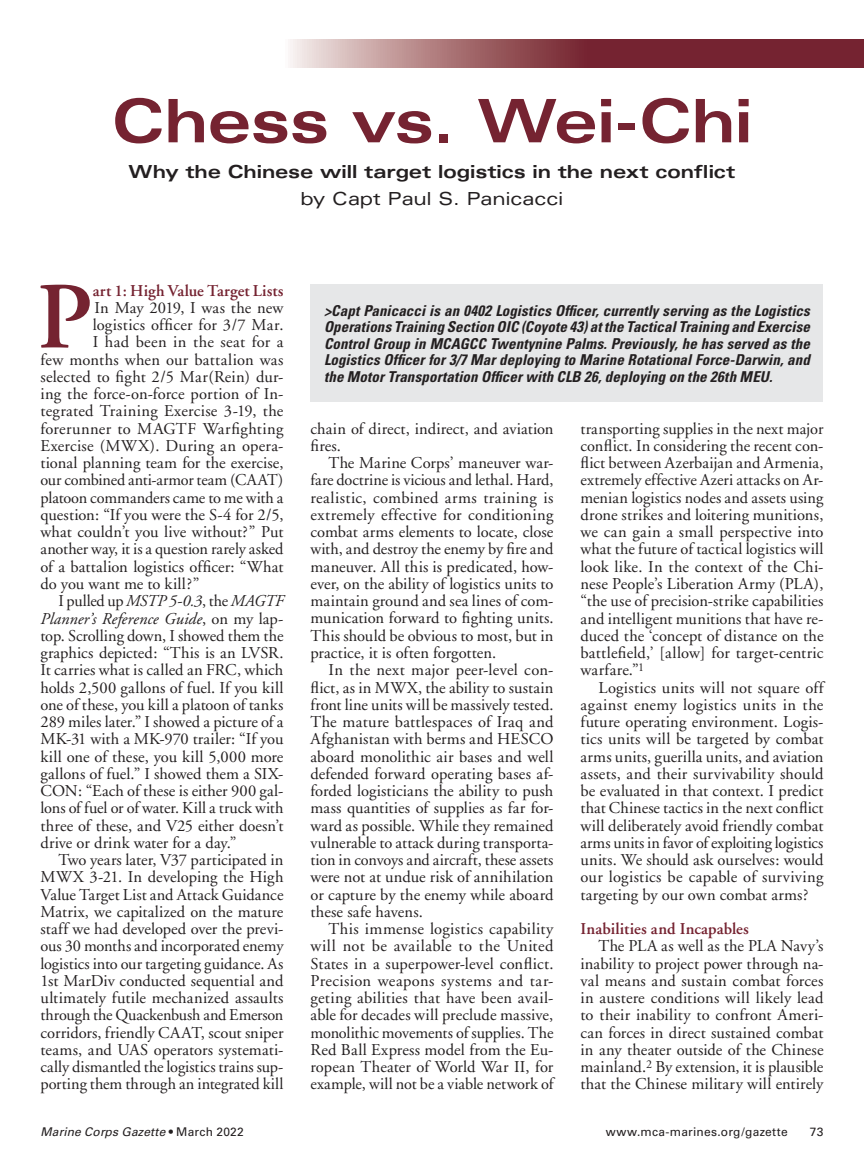
<style>
.page{position:relative;width:864px;height:1175px;background:#fff}
.page>*{position:absolute;margin:0;border:0;box-sizing:border-box;transform-origin:0 0}
.t1{font:600 94.5px "Adobe Garamond";color:#752331}
.t2{font:700 expanded 60px "Univers";letter-spacing:-.015em;color:#752331}
.t3{font:700 expanded 18px "Univers";letter-spacing:-.005em;color:#231f20}
.t4{font:expanded 18px "Univers";letter-spacing:-.01em;color:#231f20}
.t5{font:16.5px/17.2px "Adobe Garamond";letter-spacing:.005em;color:#231f20;text-align:justify}
.t6{font:600 16.5px "Adobe Garamond";letter-spacing:.005em;color:#752331}
.t7{font:italic 16.5px "Adobe Garamond";letter-spacing:.005em;color:#231f20}
.t8{font:italic 16.5px "Adobe Garamond";letter-spacing:-.02em;color:#231f20}
.t9{font:italic 700 condensed 15px/16.5px "Univers";letter-spacing:.01em;color:#231f20;text-align:justify}
.t10{font:12px "Univers";letter-spacing:.02em;color:#231f20}
.t11{font:italic 12px "Univers";letter-spacing:.015em;color:#231f20}
.s1{font-style:normal}
</style>
<div class="page">
<svg style="left:290px;top:40px;width:574px;height:28px;background:#94535b"></svg>
<div style="left:310px;top:284px;width:514px;height:117px;background:#e6e7e8"></div>
<h2 class="t2" style="left:112px;top:87px;width:642px">Chess vs. Wei-Chi</h2>
<p class="t3" style="left:129px;top:162px;width:608px">Why the Chinese will target logistics in the next conflict</p>
<p class="t4" style="left:300px;top:188px;width:265px">by Capt Paul S. Panicacci</p>
<h1 class="t1" style="left:37px;top:265px;width:57px">P</h1>
<p class="t6" style="left:93px;top:281px;width:192px">art 1: High Value Target Lists</p>
<p class="t5" style="left:94px;top:299px;width:191px">In May 2019, I was the new</p>
<p class="t5" style="left:93px;top:317px;width:192px">logistics officer for 3/7 Mar.</p>
<p class="t5" style="left:93px;top:334px;width:192px">I had been in the seat for a</p>
<p class="t5" style="left:40px;top:351px;width:245px">few months when our battalion was</p>
<p class="t5" style="left:40px;top:368px;width:244px">selected to fight 2/5 Mar(Rein) dur-</p>
<p class="t5" style="left:40px;top:386px;width:244px">ing the force-on-force portion of In-</p>
<p class="t5" style="left:40px;top:403px;width:245px">tegrated Training Exercise 3-19, the</p>
<p class="t5" style="left:40px;top:420px;width:244px">forerunner to MAGTF Warfighting</p>
<p class="t5" style="left:40px;top:437px;width:244px">Exercise (MWX). During an opera-</p>
<p class="t5" style="left:40px;top:455px;width:245px">tional planning team for the exercise,</p>
<p class="t5" style="left:40px;top:472px;width:245px">our combined anti-armor team (CAAT)</p>
<p class="t5" style="left:40px;top:489px;width:245px">platoon commanders came to me with a</p>
<p class="t5" style="left:40px;top:506px;width:245px">question: “If you were the S-4 for 2/5,</p>
<p class="t5" style="left:40px;top:524px;width:245px">what couldn’t you live without?” Put</p>
<p class="t5" style="left:40px;top:541px;width:245px">another way, it is a question rarely asked</p>
<p class="t5" style="left:40px;top:558px;width:244px">of a battalion logistics officer: “What</p>
<p class="t5" style="left:40px;top:575px;width:160px">do you want me to kill?”</p>
<p class="t8" style="left:58px;top:592px;width:227px"><span class="s1">I pulled up</span> MSTP 5-0.3<span class="s1">, the</span> MAGTF</p>
<p class="t7" style="left:40px;top:609px;width:244px">Planner’s Reference Guide<span class="s1">, on my lap-</span></p>
<p class="t5" style="left:40px;top:627px;width:244px">top. Scrolling down, I showed them the</p>
<p class="t5" style="left:40px;top:644px;width:245px">graphics depicted: “This is an LVSR.</p>
<p class="t5" style="left:40px;top:662px;width:244px">It carries what is called an FRC, which</p>
<p class="t5" style="left:40px;top:679px;width:244px">holds 2,500 gallons of fuel. If you kill</p>
<p class="t5" style="left:40px;top:696px;width:244px">one of these, you kill a platoon of tanks</p>
<p class="t5" style="left:40px;top:713px;width:244px">289 miles later.” I showed a picture of a</p>
<p class="t5" style="left:40px;top:731px;width:245px">MK-31 with a MK-970 trailer: “If you</p>
<p class="t5" style="left:40px;top:748px;width:244px">kill one of these, you kill 5,000 more</p>
<p class="t5" style="left:40px;top:765px;width:244px">gallons of fuel.” I showed them a SIX-</p>
<p class="t5" style="left:40px;top:782px;width:244px">CON: “Each of these is either 900 gal-</p>
<p class="t5" style="left:40px;top:800px;width:245px">lons of fuel or of water. Kill a truck with</p>
<p class="t5" style="left:40px;top:817px;width:245px">three of these, and V25 either doesn’t</p>
<p class="t5" style="left:40px;top:834px;width:197px">drive or drink water for a day.”</p>
<p class="t5" style="left:59px;top:851px;width:227px">Two years later, V37 participated in</p>
<p class="t5" style="left:40px;top:869px;width:245px">MWX 3-21. In developing the High</p>
<p class="t5" style="left:40px;top:886px;width:245px">Value Target List and Attack Guidance</p>
<p class="t5" style="left:40px;top:903px;width:245px">Matrix, we capitalized on the mature</p>
<p class="t5" style="left:40px;top:920px;width:244px">staff we had developed over the previ-</p>
<p class="t5" style="left:40px;top:938px;width:245px">ous 30 months and incorporated enemy</p>
<p class="t5" style="left:40px;top:955px;width:244px">logistics into our targeting guidance. As</p>
<p class="t5" style="left:40px;top:972px;width:245px">1st MarDiv conducted sequential and</p>
<p class="t5" style="left:40px;top:989px;width:245px">ultimately futile mechanized assaults</p>
<p class="t5" style="left:40px;top:1007px;width:244px">through the Quackenbush and Emerson</p>
<p class="t5" style="left:40px;top:1024px;width:245px">corridors, friendly CAAT, scout sniper</p>
<p class="t5" style="left:40px;top:1041px;width:244px">teams, and UAS operators systemati-</p>
<p class="t5" style="left:40px;top:1058px;width:245px">cally dismantled the logistics trains sup-</p>
<p class="t5" style="left:40px;top:1076px;width:244px">porting them through an integrated kill</p>
<p class="t9" style="left:324px;top:302px;width:488px">&gt;Capt Panicacci is an 0402 Logistics Officer, currently serving as the Logistics Operations Training Section OIC (Coyote 43) at the Tactical Training and Exercise Control Group in MCAGCC Twentynine Palms. Previously, he has served as the Logistics Officer for 3/7 Mar deploying to Marine Rotational Force-Darwin, and the Motor Transportation Officer with CLB 26, deploying on the 26th MEU.</p>
<p class="t5" style="left:310px;top:420px;width:245px">chain of direct, indirect, and aviation fires.</p>
<p class="t5" style="left:310px;top:455px;width:245px;text-indent:18px">The Marine Corps’ maneuver war&shy;fare doctrine is vicious and lethal. Hard, realistic, combined arms training is extremely effective for conditioning combat arms elements to locate, close with, and destroy the enemy by fire and maneuver. All this is predicated, how&shy;ever, on the ability of logistics units to maintain ground and sea lines of com&shy;munication forward to fighting units.<br>This should be obvious to most, but in practice, it is often forgotten.</p>
<p class="t5" style="left:310px;top:662px;width:245px;text-indent:18px">In the next major peer-level con&shy;flict, as in MWX, the ability to sustain front line units will be massively tested.<br>The mature battlespaces of Iraq and Afghanistan with berms and HESCO aboard monolithic air bases and well defended forward operating bases af&shy;forded logisticians the ability to push mass quantities of supplies as far for&shy;ward as possible. While they remained vulnerable to attack during transporta&shy;tion in convoys and aircraft, these assets were not at undue risk of annihilation or capture by the enemy while aboard these safe havens.</p>
<p class="t5" style="left:310px;top:920px;width:245px;text-indent:18px">This immense logistics capability will not be available to the United States in a superpower-level conflict.<br>Precision weapons systems and tar&shy;geting abilities that have been avail&shy;able for decades will preclude massive, monolithic movements of supplies. The Red Ball Express model from the Eu&shy;ropean Theater of World War II, for example, will not be a viable network of</p>
<p class="t5" style="left:580px;top:420px;width:245px">transporting supplies in the next major conflict. In considering the recent con&shy;flict between Azerbaijan and Armenia, extremely effective Azeri attacks on Ar&shy;menian logistics nodes and assets using drone strikes and loitering munitions, we can gain a small perspective into what the future of tactical logistics will look like. In the context of the Chi&shy;nese People’s Liberation Army (PLA), “the use of precision-strike capabilities and intelligent munitions that have re&shy;duced the ‘concept of distance on the battlefield,’ [allow] for target-centric warfare.”<sup>1</sup></p>
<p class="t5" style="left:580px;top:679px;width:245px;text-indent:18px">Logistics units will not square off against enemy logistics units in the future operating environment. Logis&shy;tics units will be targeted by combat arms units, guerilla units, and aviation assets, and their survivability should be evaluated in that context. I predict that Chinese tactics in the next conflict will deliberately avoid friendly combat arms units in favor of exploiting logistics units. We should ask ourselves: would our logistics be capable of surviving targeting by our own combat arms?</p>
<p class="t6" style="left:580px;top:919px;width:170px">Inabilities and Incapables</p>
<p class="t5" style="left:580px;top:938px;width:245px;text-indent:18px">The PLA as well as the PLA Navy’s inability to project power through na&shy;val means and sustain combat forces in austere conditions will likely lead to their inability to confront Ameri&shy;can forces in direct sustained combat in any theater outside of the Chinese mainland.<sup>2</sup> By extension, it is plausible that the Chinese military will entirely</p>
<p class="t11" style="left:40px;top:1124px;width:205px">Marine Corps Gazette <span class="s1">• March 2022</span></p>
<p class="t10" style="left:606px;top:1124px;width:183px">www.mca-marines.org/gazette</p>
<p class="t10" style="left:810px;top:1124px;width:15px">73</p>
</div>
